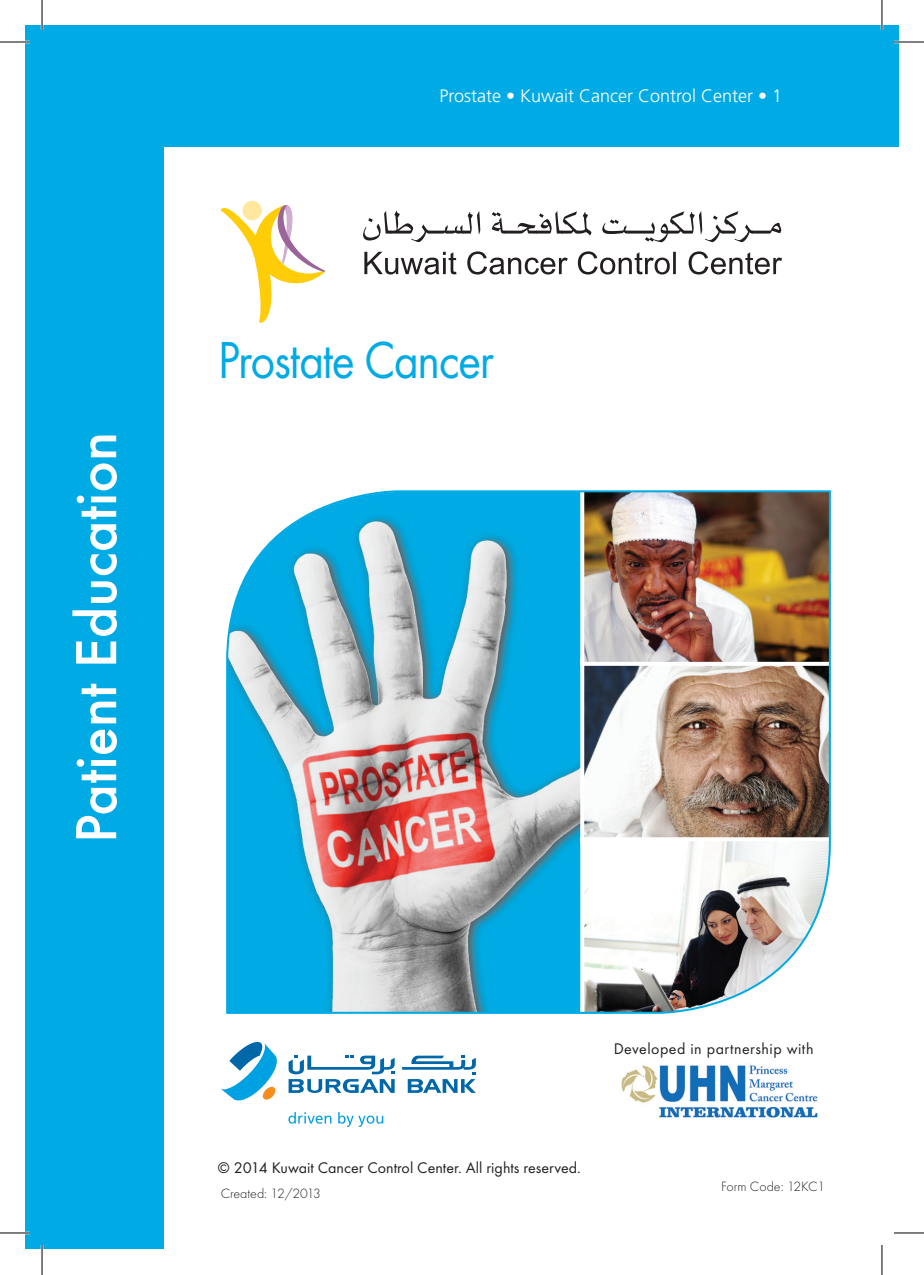
<style>
.page{position:relative;width:924px;height:1275px;background:#fff}
.page>*{position:absolute;margin:0;border:0;box-sizing:border-box;transform-origin:0 0}
.t1{font:500 60px "Futura T";color:#fff}
.t2{font:54px "Futura T";letter-spacing:-.03em;color:#00abe5;scale:.89 1}
.t3{font:300 18px "Frutiger";color:#fff}
.t4{font:16px "Futura T";color:#231f20}
.t5{font:16px "Futura T";letter-spacing:.03em;color:#231f20}
.t6{font:300 14px "Futura T";color:#231f20}
</style>
<div class="page">
<div style="left:25px;top:26px;width:139px;height:1223px;background:#00abe5"></div>
<div style="left:25px;top:25px;width:873px;height:122px;background:#00abe5"></div>
<svg style="left:288px;top:1055px;width:106px;height:38px"></svg>
<svg style="left:402px;top:1055px;width:73px;height:38px"></svg>
<svg style="left:221px;top:1041px;width:56px;height:60px"></svg>
<svg style="left:288px;top:1112px;width:43px;height:11px"></svg>
<svg style="left:338px;top:1112px;width:45px;height:15px"></svg>
<svg style="left:364px;top:251px;width:417px;height:23px"></svg>
<svg style="left:363px;top:210px;width:117px;height:32px"></svg>
<svg style="left:491px;top:211px;width:100px;height:25px"></svg>
<svg style="left:602px;top:211px;width:179px;height:31px"></svg>
<svg style="left:221px;top:202px;width:104px;height:121px"></svg>
<img style="left:621px;top:1065px;width:197px;height:53px">
<img style="left:226px;top:490px;width:605px;height:524px">
<hr style="left:0;top:41px;width:30px;height:2px;background:#fff">
<hr style="left:893px;top:41px;width:30px;height:2px;background:#fff">
<hr style="left:0;top:1231px;width:30px;height:3px;background:#fff">
<hr style="left:41px;top:0;width:2px;height:30px;background:#fff">
<hr style="left:41px;top:1245px;width:2px;height:30px;background:#fff">
<hr style="left:880px;top:0;width:2px;height:30px;background:#fff">
<hr style="left:0;top:42px;width:30px;height:1px;background:#000">
<hr style="left:893px;top:42px;width:30px;height:1px;background:#000">
<hr style="left:0;top:1232px;width:30px;height:1px;background:#000">
<hr style="left:893px;top:1232px;width:30px;height:1px;background:#000">
<hr style="left:42px;top:0;width:1px;height:30px;background:#000">
<hr style="left:42px;top:1245px;width:1px;height:30px;background:#000">
<hr style="left:881px;top:0;width:1px;height:30px;background:#000">
<hr style="left:881px;top:1245px;width:1px;height:30px;background:#000">
<p class="t1" style="left:61px;top:843px;width:413px;rotate:-90deg">Patient Education</p>
<p class="t3" style="left:439px;top:85px;width:344px">Prostate • Kuwait Cancer Control Center • 1</p>
<p class="t2" style="left:218px;top:329px;width:312px">Prostate Cancer</p>
<p class="t5" style="left:613px;top:1039px;width:201px">Developed in partnership with</p>
<p class="t4" style="left:218px;top:1158px;width:364px">© 2014 Kuwait Cancer Control Center. All rights reserved.</p>
<p class="t6" style="left:221px;top:1184px;width:101px">Created: 12/2013</p>
<p class="t6" style="left:720px;top:1178px;width:105px">Form Code: 12KC1</p>
</div>
